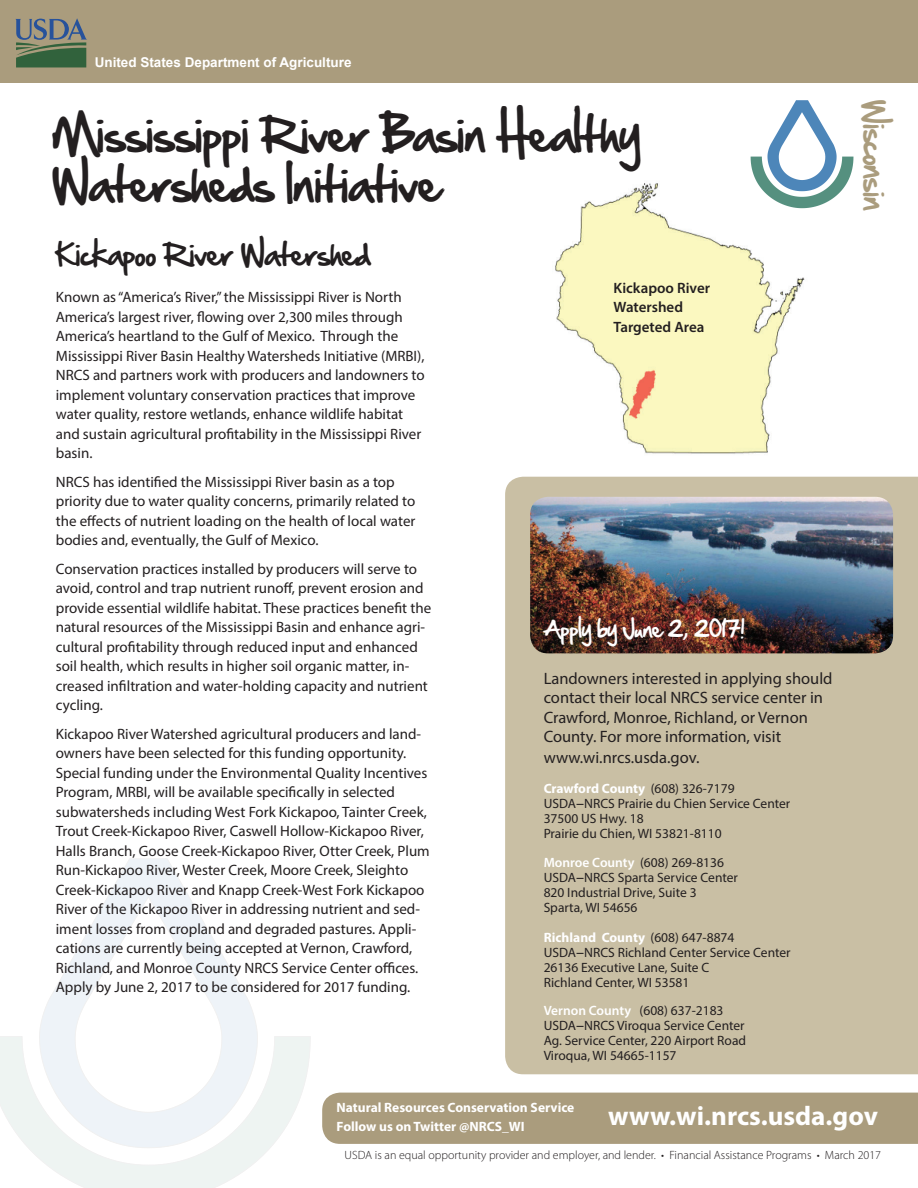
<style>
.page{position:relative;width:918px;height:1188px;background:#fff}
.page>*{position:absolute;margin:0;border:0;box-sizing:border-box;transform-origin:0 0}
.t1{font:42px/50.4px "Hand Of Sean";letter-spacing:-.005em;color:#231f20}
.t2{font:27px "Hand Of Sean";letter-spacing:-.005em;color:#231f20}
.t3{font:700 27px "Myriad Pro";color:#fff}
.t4{font:27px "Hand Of Sean";letter-spacing:-.005em;color:#aa9c7d}
.t5{font:19.5px "Hand Of Sean";letter-spacing:-.005em;color:#fff}
.t6{font:16.5px/19.5px "Myriad Pro";color:#231f20}
.t7{font:15px/19.5px "Myriad Pro";color:#231f20}
.t8{font:600 15px/19.5px "Myriad Pro";color:#231f20}
.t9{font:13.5px/15px "Myriad Pro";color:#231f20}
.t10{font:700 13.5px/18.8px "Myriad Pro";color:#fff}
.t11{font:700 13.5px "Arial";color:#fff}
.t12{font:300 12px "Myriad Pro";color:#231f20}
.s1{font-weight:700;color:#fff}
.s2{font-weight:600}
.s3{font-weight:600;color:#fff}
</style>
<div class="page">
<img style="left:555px;top:183px;width:251px;height:271px">
<div style="left:505px;top:477px;width:413px;height:597px;background:#c9bfa4"></div>
<div style="left:322px;top:1093px;width:596px;height:51px;background:#aa9c7d"></div>
<div style="left:0;top:0;width:918px;height:83px;background:#aa9c7d"></div>
<svg style="left:15px;top:18px;width:72px;height:49px"></svg>
<svg style="left:0;top:1036px;width:311px;height:152px"></svg>
<svg style="left:39px;top:858px;width:219px;height:290px"></svg>
<img style="left:530px;top:497px;width:363px;height:156px">
<svg style="left:751px;top:100px;width:102px;height:108px"></svg>
<p class="t11" style="left:95px;top:53px;width:258px">United States Department of Agriculture</p>
<h1 class="t1" style="left:52px;top:109px;width:589px">Mississippi River Basin Healthy<br>Watersheds Initiative</h1>
<h2 class="t2" style="left:56px;top:230px;width:316px">Kickapoo River Watershed</h2>
<p class="t7" style="left:56px;top:287px;width:370px">Known as “America’s River,” the Mississippi River is North America’s largest river, flowing over 2,300 miles through America’s heartland to the Gulf of Mexico. Through the Mississippi River Basin Healthy Watersheds Initiative (MRBI), NRCS and partners work with producers and landowners to implement voluntary conservation practices that improve water quality, restore wetlands, enhance wildlife habitat and sustain agricultural profitability in the Mississippi River basin.</p>
<p class="t7" style="left:56px;top:472px;width:361px">NRCS has identified the Mississippi River basin as a top priority due to water quality concerns, primarily related to the effects of nutrient loading on the health of local water bodies and, eventually, the Gulf of Mexico.</p>
<p class="t7" style="left:56px;top:559px;width:377px">Conservation practices installed by producers will serve to avoid, control and trap nutrient runoff, prevent erosion and provide essential wildlife habitat. These practices benefit the natural resources of the Mississippi Basin and enhance agri&shy;cultural profitability through reduced input and enhanced soil health, which results in higher soil organic matter, in&shy;creased infiltration and water-holding capacity and nutrient cycling.</p>
<p class="t7" style="left:56px;top:724px;width:376px">Kickapoo River Watershed agricultural producers and land&shy;owners have been selected for this funding opportunity.<br>Special funding under the Environmental Quality Incentives Program, MRBI, will be available specifically in selected subwatersheds including West Fork Kickapoo, Tainter Creek, Trout Creek-Kickapoo River, Caswell Hollow-Kickapoo River, Halls Branch, Goose Creek-Kickapoo River, Otter Creek, Plum Run-Kickapoo River, Wester Creek, Moore Creek, Sleighto Creek-Kickapoo River and Knapp Creek-West Fork Kickapoo River of the Kickapoo River in addressing nutrient and sed&shy;iment losses from cropland and degraded pastures. Appli&shy;cations are currently being accepted at Vernon, Crawford, Richland, and Monroe County NRCS Service Center offices.<br>Apply by June 2, 2017 to be considered for 2017 funding.</p>
<p class="t8" style="left:614px;top:278px;width:98px">Kickapoo River<br>Watershed<br>Targeted Area</p>
<h3 class="t5" style="left:545px;top:612px;width:202px">Apply by June 2, 2017!</h3>
<p class="t6" style="left:544px;top:668px;width:290px">Landowners interested in applying should contact their local NRCS service center in Crawford, Monroe, Richland, or Vernon County. For more information, visit</p>
<p class="t6" style="left:544px;top:748px;width:157px">www.wi.nrcs.usda.gov.</p>
<p class="t9" style="left:544px;top:781px;width:248px"><span class="s1">Crawford County</span> (608) 326-7179<br>USDA<span class="s2">−</span>NRCS Prairie du Chien Service Center<br>37500 US Hwy. 18<br>Prairie du Chien, WI 53821-8110</p>
<p class="t9" style="left:544px;top:855px;width:196px"><span class="s3">Monroe County</span> (608) 269-8136<br>USDA<span class="s2">−</span>NRCS Sparta Service Center<br>820 Industrial Drive, Suite 3<br>Sparta, WI 54656</p>
<p class="t9" style="left:544px;top:930px;width:249px"><span class="s1">Richland County</span> (608) 647-8874<br>USDA<span class="s2">−</span>NRCS Richland Center Service Center<br>26136 Executive Lane, Suite C<br>Richland Center, WI 53581</p>
<p class="t9" style="left:544px;top:1003px;width:204px"><span class="s3">Vernon County</span> (608) 637-2183<br>USDA<span class="s2">−</span>NRCS Viroqua Service Center<br>Ag. Service Center, 220 Airport Road<br>Viroqua, WI 54665-1157</p>
<h2 class="t4" style="left:899px;top:100px;width:112px;rotate:90deg">Wisconsin</h2>
<p class="t10" style="left:337px;top:1098px;width:239px">Natural Resources Conservation Service<br>Follow us on Twitter @NRCS_WI</p>
<h2 class="t3" style="left:608px;top:1099px;width:271px">www.wi.nrcs.usda.gov</h2>
<p class="t12" style="left:345px;top:1148px;width:538px">USDA is an equal opportunity provider and employer, and lender. • Financial Assistance Programs • March 2017</p>
</div>
